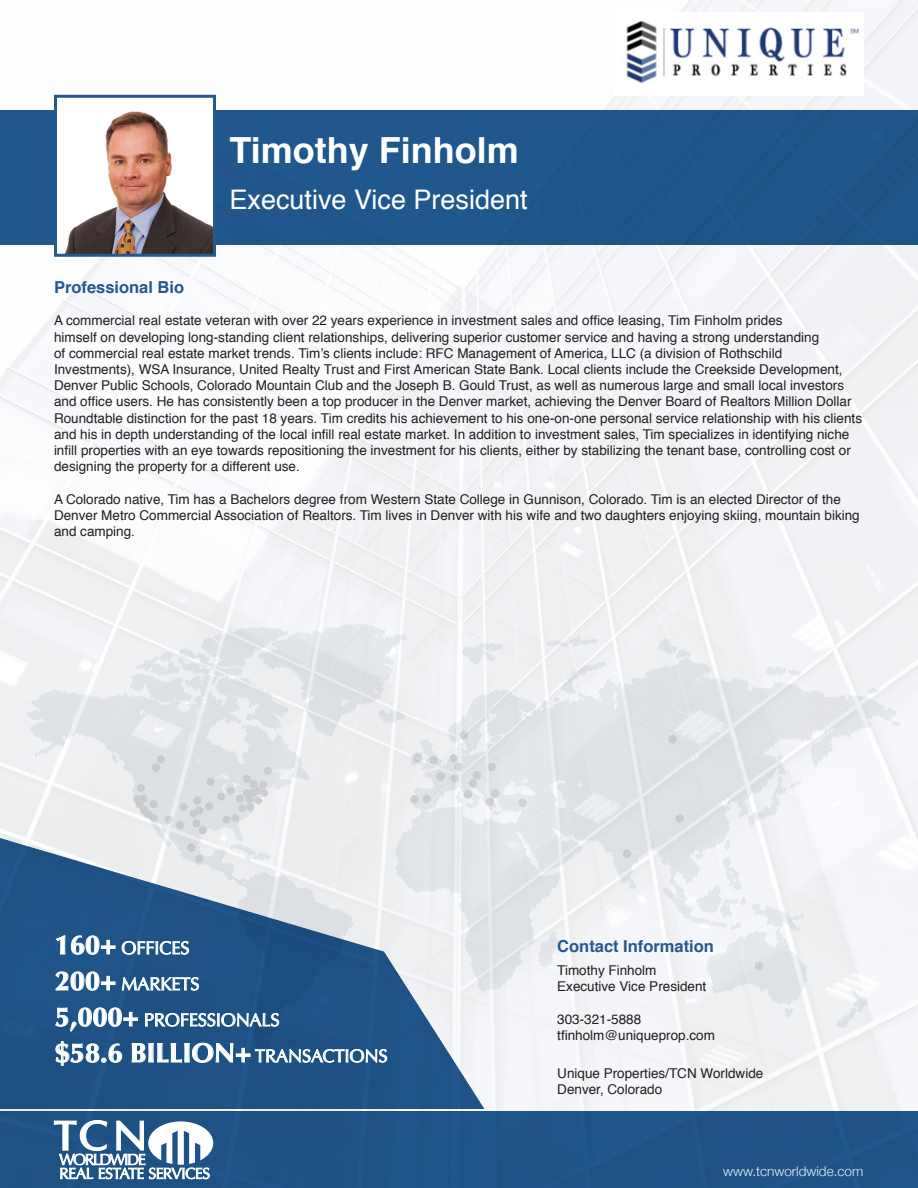
<style>
.page{position:relative;width:918px;height:1188px;background:#f5f7f9}
.page>*{position:absolute;margin:0;border:0;box-sizing:border-box;transform-origin:0 0}
.t1{font:700 36px "Helvetica";color:#fff}
.t2{font:700 27px "Optima";color:#fff}
.t3{font:27px "Helvetica";color:#fff}
.t4{font:18px/36px "Optima";color:#fff}
.t5{font:700 16.5px "Helvetica";color:#25598d}
.t6{font:13.5px/16.2px "Helvetica";color:#231f20}
.t7{font:300 13.5px "Helvetica Neue";color:#e9edf3}
.s1{font-weight:700;font-size:27px}
.s2{font-weight:400;font-size:18px}
</style>
<div class="page">
<div style="left:0;top:1111px;width:917px;height:77px;background:#1f5386"></div>
<div style="left:0;top:837px;width:485px;height:271px;background:#1e5184"></div>
<svg style="left:24px;top:622px;width:878px;height:444px"></svg>
<div style="left:0;top:110px;width:918px;height:135px;background:#21588d"></div>
<svg style="left:54px;top:1120px;width:159px;height:59px"></svg>
<img style="left:615px;top:13px;width:248px;height:83px">
<img style="left:58px;top:99px;width:154px;height:154px">
<div style="left:54px;top:95px;width:162px;height:162px;border:3px solid #25598d"></div>
<p class="t1" style="left:230px;top:121px;width:291px">Timothy Finholm</p>
<p class="t3" style="left:230px;top:178px;width:300px">Executive Vice President</p>
<p class="t5" style="left:54px;top:274px;width:132px">Professional Bio</p>
<p class="t6" style="left:54px;top:313px;width:810px">A commercial real estate veteran with over 22 years experience in investment sales and office leasing, Tim Finholm prides<br>himself on developing long-standing client relationships, delivering superior customer service and having a strong understanding<br>of commercial real estate market trends. Tim’s clients include: RFC Management of America, LLC (a division of Rothschild Investments), WSA Insurance, United Realty Trust and First American State Bank. Local clients include the Creekside Development, Denver Public Schools, Colorado Mountain Club and the Joseph B. Gould Trust, as well as numerous large and small local investors and office users. He has consistently been a top producer in the Denver market, achieving the Denver Board of Realtors Million Dollar Roundtable distinction for the past 18 years. Tim credits his achievement to his one-on-one personal service relationship with his clients and his in depth understanding of the local infill real estate market. In addition to investment sales, Tim specializes in identifying niche infill properties with an eye towards repositioning the investment for his clients, either by stabilizing the tenant base, controlling cost or designing the property for a different use.</p>
<p class="t6" style="left:54px;top:491px;width:807px">A Colorado native, Tim has a Bachelors degree from Western State College in Gunnison, Colorado. Tim is an elected Director of the<br>Denver Metro Commercial Association of Realtors. Tim lives in Denver with his wife and two daughters enjoying skiing, mountain biking and camping.</p>
<h3 class="t4" style="left:55px;top:930px;width:226px"><span class="s1">160+</span> OFFICES<br><span class="s1">200+</span> MARKETS<br><span class="s1">5,000+</span> PROFESSIONALS</h3>
<h2 class="t2" style="left:55px;top:1037px;width:334px">$58.6 BILLION+ <span class="s2">TRANSACTIONS</span></h2>
<p class="t5" style="left:557px;top:933px;width:158px">Contact Information</p>
<p class="t6" style="left:557px;top:963px;width:101px">Timothy Finholm</p>
<p class="t6" style="left:557px;top:979px;width:151px">Executive Vice President</p>
<p class="t6" style="left:557px;top:1011px;width:86px">303-321-5888</p>
<p class="t6" style="left:557px;top:1027px;width:159px">tfinholm@uniqueprop.com</p>
<p class="t6" style="left:557px;top:1065px;width:208px">Unique Properties/TCN Worldwide<br>Denver, Colorado</p>
<p class="t7" style="left:723px;top:1160px;width:142px">www.tcnworldwide.com</p>
</div>
